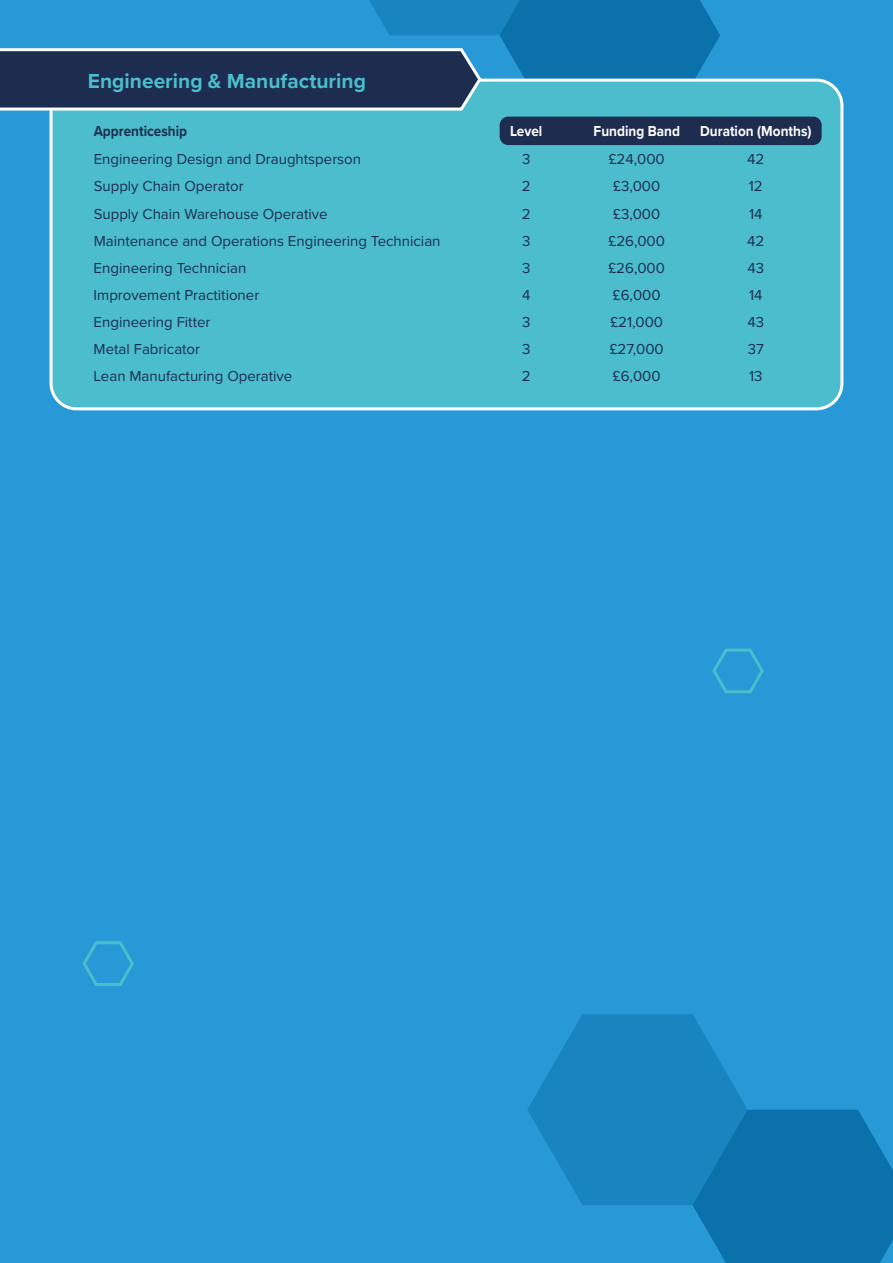
<style>
.page{position:relative;width:893px;height:1263px;background:#2699d6}
.page>*{position:absolute;margin:0;border:0;box-sizing:border-box;transform-origin:0 0}
.t1{font:700 21px "Proxima Nova";color:#4cbdcc}
.t2{font:15px "Proxima Nova";color:#1d2d50}
.t3{font:700 15px "Proxima Nova";color:#fff;scale:.91 1}
.t4{font:700 15px "Proxima Nova";color:#1d2d50;scale:.91 1}
</style>
<div class="page">
<div style="left:51px;top:80px;width:791px;height:329px;background:#4cbdcc;border-radius:26px"></div>
<div style="left:50px;top:79px;width:793px;height:331px;border:3px solid #fff;border-radius:26px"></div>
<div style="left:500px;top:117px;width:322px;height:28px;background:#1d2d50;border-radius:9px"></div>
<svg style="left:0;top:0;width:720px;height:131px"></svg>
<svg style="left:527px;top:1014px;width:366px;height:249px"></svg>
<svg style="left:712px;top:648px;width:52px;height:46px"></svg>
<svg style="left:82px;top:941px;width:52px;height:45px"></svg>
<h1 class="t1" style="left:88px;top:65px;width:280px">Engineering &amp; Manufacturing</h1>
<p class="t4" style="left:94px;top:119px;width:104px">Apprenticeship</p>
<p class="t3" style="left:510px;top:119px;width:37px">Level</p>
<p class="t3" style="left:594px;top:119px;width:96px">Funding Band</p>
<p class="t3" style="left:700px;top:119px;width:124px">Duration (Months)</p>
<p class="t2" style="left:94px;top:148px;width:269px">Engineering Design and Draughtsperson</p>
<p class="t2" style="left:522px;top:148px;width:10px">3</p>
<p class="t2" style="left:609px;top:148px;width:57px">£24,000</p>
<p class="t2" style="left:747px;top:148px;width:19px">42</p>
<p class="t2" style="left:94px;top:175px;width:152px">Supply Chain Operator</p>
<p class="t2" style="left:522px;top:175px;width:10px">2</p>
<p class="t2" style="left:613px;top:175px;width:49px">£3,000</p>
<p class="t2" style="left:749px;top:175px;width:15px">12</p>
<p class="t2" style="left:94px;top:202px;width:236px">Supply Chain Warehouse Operative</p>
<p class="t2" style="left:522px;top:202px;width:10px">2</p>
<p class="t2" style="left:613px;top:202px;width:49px">£3,000</p>
<p class="t2" style="left:749px;top:202px;width:15px">14</p>
<p class="t2" style="left:94px;top:229px;width:348px">Maintenance and Operations Engineering Technician</p>
<p class="t2" style="left:522px;top:229px;width:10px">3</p>
<p class="t2" style="left:609px;top:229px;width:58px">£26,000</p>
<p class="t2" style="left:747px;top:229px;width:19px">42</p>
<p class="t2" style="left:94px;top:257px;width:154px">Engineering Technician</p>
<p class="t2" style="left:522px;top:257px;width:10px">3</p>
<p class="t2" style="left:608px;top:257px;width:58px">£26,000</p>
<p class="t2" style="left:747px;top:257px;width:18px">43</p>
<p class="t2" style="left:94px;top:284px;width:167px">Improvement Practitioner</p>
<p class="t2" style="left:522px;top:284px;width:10px">4</p>
<p class="t2" style="left:613px;top:284px;width:49px">£6,000</p>
<p class="t2" style="left:749px;top:284px;width:15px">14</p>
<p class="t2" style="left:94px;top:311px;width:118px">Engineering Fitter</p>
<p class="t2" style="left:522px;top:311px;width:10px">3</p>
<p class="t2" style="left:610px;top:311px;width:54px">£21,000</p>
<p class="t2" style="left:747px;top:311px;width:18px">43</p>
<p class="t2" style="left:94px;top:338px;width:108px">Metal Fabricator</p>
<p class="t2" style="left:522px;top:338px;width:10px">3</p>
<p class="t2" style="left:610px;top:338px;width:55px">£27,000</p>
<p class="t2" style="left:748px;top:338px;width:18px">37</p>
<p class="t2" style="left:94px;top:365px;width:200px">Lean Manufacturing Operative</p>
<p class="t2" style="left:522px;top:365px;width:10px">2</p>
<p class="t2" style="left:613px;top:365px;width:49px">£6,000</p>
<p class="t2" style="left:749px;top:365px;width:15px">13</p>
</div>
